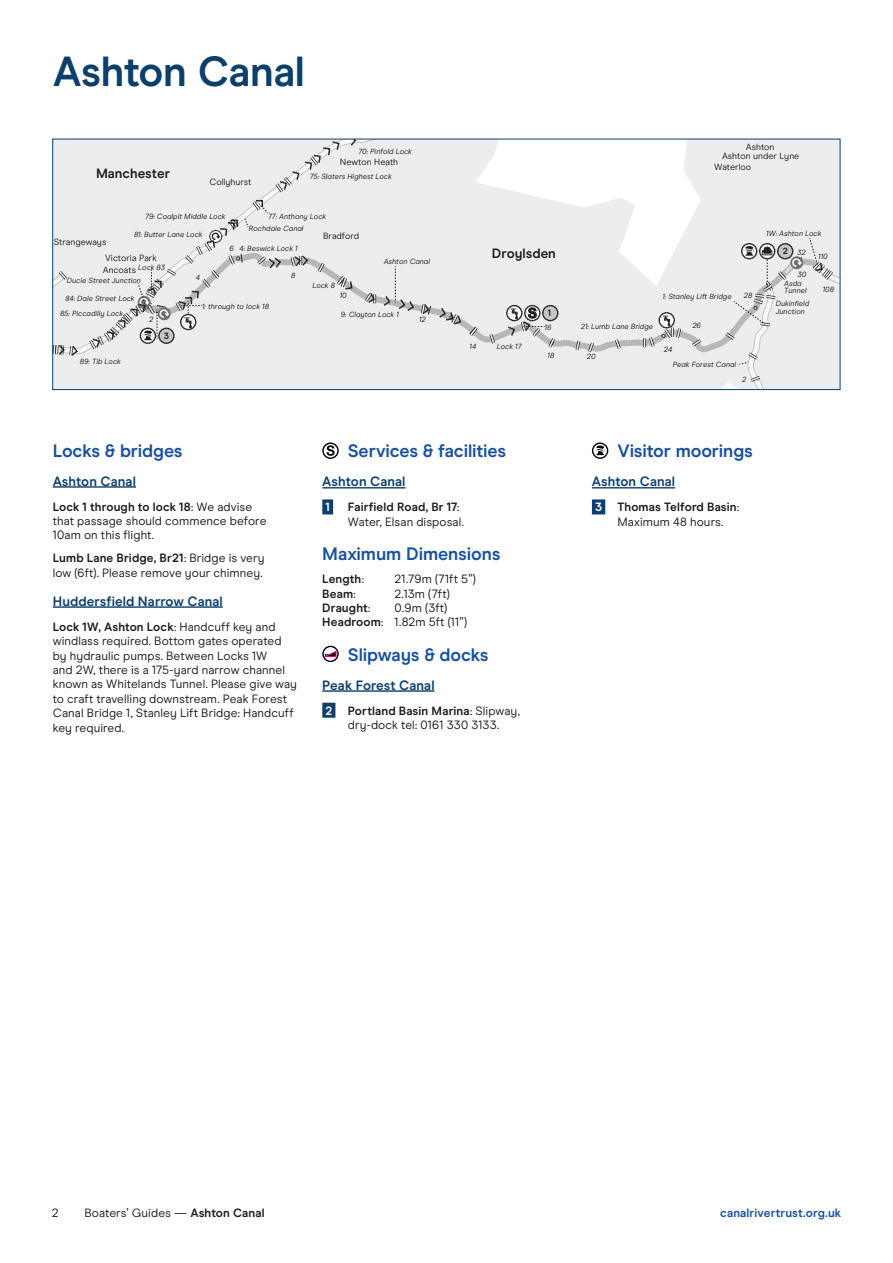
<style>
.page{position:relative;width:893px;height:1263px;background:#fff}
.page>*{position:absolute;margin:0;border:0;box-sizing:border-box;transform-origin:0 0}
.t1{font:700 42px "Modern Era";letter-spacing:-.01em;color:#0c3f6c}
.t2{font:700 18px "Modern Era";letter-spacing:-.01em;color:#1951a0}
.t3{font:700 13.5px "Modern Era";letter-spacing:.005em;color:#0c3f6c}
.t4{font:700 13.5px "Modern Era";color:#1d1d1b}
.t5{font:12px/14.4px "Modern Era";letter-spacing:.01em;color:#1d1d1b}
.t6{font:700 12px/14.4px "Modern Era";letter-spacing:.01em;color:#1d1d1b}
.t7{font:700 12px "Modern Era";letter-spacing:.01em;color:#1951a0}
.t8{font:12px "Modern Era";letter-spacing:.03em;color:#1d1d1b}
.t9{font:700 12px "Modern Era";color:#fff}
.t10{font:9px/9px "Modern Era";color:#1d1d1b;text-align:center}
.t11{font:700 9px "Modern Era";color:#1d1d1b}
.t12{font:italic 7.5px/7.5px "Modern Era";color:#1d1d1b}
.s1{font-weight:700}
.s2{font-weight:400}
</style>
<div class="page">
<hr style="left:53px;top:486px;width:83px;height:2px;background:#0c3f6c">
<hr style="left:53px;top:606px;width:170px;height:2px;background:#0c3f6c">
<hr style="left:322px;top:487px;width:83px;height:1px;background:#0c3f6c">
<div style="left:322px;top:499px;width:11px;height:15px;background:#0c3f6c"></div>
<hr style="left:322px;top:690px;width:113px;height:2px;background:#0c3f6c">
<div style="left:322px;top:703px;width:13px;height:15px;background:#0c3f6c"></div>
<svg style="left:323px;top:443px;width:15px;height:15px"></svg>
<div style="left:322px;top:442px;width:17px;height:17px;border:1px solid #000;border-radius:50%"></div>
<svg style="left:326px;top:445px;width:9px;height:11px"></svg>
<svg style="left:323px;top:646px;width:15px;height:15px"></svg>
<div style="left:322px;top:646px;width:17px;height:16px;border:1px solid #000;border-radius:50%"></div>
<svg style="left:325px;top:651px;width:11px;height:6px"></svg>
<hr style="left:592px;top:487px;width:83px;height:1px;background:#0c3f6c">
<div style="left:592px;top:499px;width:13px;height:15px;background:#0c3f6c"></div>
<svg style="left:593px;top:443px;width:15px;height:15px"></svg>
<div style="left:592px;top:442px;width:16px;height:17px;border:1px solid #000;border-radius:50%"></div>
<svg style="left:596px;top:445px;width:9px;height:10px"></svg>
<svg style="left:55px;top:141px;width:667px;height:247px"></svg>
<svg style="left:137px;top:210px;width:585px;height:170px"></svg>
<svg style="left:432px;top:141px;width:81px;height:210px"></svg>
<svg style="left:432px;top:141px;width:80px;height:171px"></svg>
<svg style="left:487px;top:331px;width:10px;height:16px"></svg>
<svg style="left:573px;top:337px;width:23px;height:18px"></svg>
<svg style="left:613px;top:336px;width:10px;height:16px"></svg>
<svg style="left:689px;top:336px;width:16px;height:13px"></svg>
<svg style="left:438px;top:306px;width:43px;height:33px"></svg>
<div style="left:506px;top:305px;width:16px;height:16px;border:1px dashed #1d1d1b;border-radius:50%"></div>
<div style="left:524px;top:305px;width:16px;height:16px;border:1px dashed #1d1d1b;border-radius:50%"></div>
<div style="left:542px;top:305px;width:16px;height:16px;border:1px dashed #1d1d1b;border-radius:50%"></div>
<svg style="left:659px;top:313px;width:15px;height:15px"></svg>
<div style="left:658px;top:312px;width:17px;height:16px;border:1px dashed #1d1d1b;border-radius:50%"></div>
<svg style="left:643px;top:316px;width:40px;height:34px"></svg>
<svg style="left:506px;top:308px;width:52px;height:43px"></svg>
<svg style="left:722px;top:141px;width:116px;height:247px"></svg>
<svg style="left:55px;top:141px;width:377px;height:220px"></svg>
<div style="left:53px;top:139px;width:787px;height:251px;border:1px solid #0c3f6c"></div>
<h1 class="t1" style="left:53px;top:46px;width:254px">Ashton Canal</h1>
<p class="t4" style="left:96px;top:165px;width:75px">Manchester</p>
<p class="t10" style="left:209px;top:177px;width:44px">Collyhurst</p>
<p class="t12" style="left:358px;top:148px;width:55px">70: Pinfold Lock</p>
<p class="t10" style="left:340px;top:158px;width:60px">Newton Heath</p>
<p class="t12" style="left:310px;top:172px;width:84px">75: Slaters Highest Lock</p>
<p class="t12" style="left:145px;top:212px;width:82px">79: Coalpit Middle Lock</p>
<p class="t12" style="left:268px;top:213px;width:60px">77: Anthony Lock</p>
<p class="t10" style="left:54px;top:237px;width:54px">Strangeways</p>
<p class="t12" style="left:134px;top:231px;width:70px">81: Butter Lane Lock</p>
<p class="t10" style="left:105px;top:253px;width:53px">Victoria Park</p>
<p class="t12" style="left:138px;top:264px;width:28px">Lock 83</p>
<p class="t10" style="left:103px;top:265px;width:35px">Ancoats</p>
<p class="t12" style="left:67px;top:277px;width:76px">Ducie Street Junction</p>
<p class="t12" style="left:65px;top:294px;width:71px">84: Dale Street Lock</p>
<p class="t12" style="left:196px;top:274px;width:6px">4</p>
<p class="t12" style="left:249px;top:225px;width:56px">Rochdale Canal</p>
<p class="t12" style="left:229px;top:245px;width:70px">6 4: Beswick Lock 1</p>
<p class="t12" style="left:291px;top:272px;width:6px">8</p>
<p class="t10" style="left:323px;top:231px;width:37px">Bradford</p>
<p class="t12" style="left:312px;top:282px;width:24px">Lock 8</p>
<p class="t12" style="left:340px;top:291px;width:9px">10</p>
<p class="t12" style="left:384px;top:258px;width:48px">Ashton Canal</p>
<p class="t12" style="left:60px;top:309px;width:65px">85: Piccadilly Lock</p>
<p class="t12" style="left:80px;top:358px;width:42px">89: Tib Lock</p>
<p class="t12" style="left:149px;top:315px;width:6px">2</p>
<p class="t11" style="left:164px;top:330px;width:7px">3</p>
<p class="t12" style="left:202px;top:302px;width:68px">1: through to lock 18</p>
<p class="t12" style="left:341px;top:311px;width:60px">9: Clayton Lock 1</p>
<p class="t12" style="left:419px;top:316px;width:8px">12</p>
<p class="t10" style="left:722px;top:143px;width:79px">Ashton<br>Ashton under Lyne</p>
<p class="t10" style="left:714px;top:162px;width:39px">Waterloo</p>
<p class="t4" style="left:492px;top:246px;width:66px">Droylsden</p>
<p class="t11" style="left:548px;top:308px;width:5px">1</p>
<p class="t12" style="left:662px;top:293px;width:71px">1: Stanley Lift Bridge</p>
<p class="t12" style="left:744px;top:291px;width:10px">28</p>
<p class="t12" style="left:766px;top:229px;width:57px">1W: Ashton Lock</p>
<p class="t12" style="left:818px;top:253px;width:11px">110</p>
<p class="t12" style="left:823px;top:285px;width:13px">108</p>
<p class="t11" style="left:783px;top:246px;width:7px">2</p>
<p class="t12" style="left:797px;top:249px;width:10px">32</p>
<p class="t12" style="left:784px;top:270px;width:24px;line-height:9px;text-indent:13px">30<br>Asda</p>
<p class="t12" style="left:784px;top:287px;width:24px">Tunnel</p>
<p class="t12" style="left:776px;top:300px;width:35px">Dukinfield<br>Junction</p>
<p class="t12" style="left:469px;top:343px;width:8px">14</p>
<p class="t12" style="left:497px;top:343px;width:27px">Lock 17</p>
<p class="t12" style="left:581px;top:323px;width:74px">21: Lumb Lane Bridge</p>
<p class="t12" style="left:544px;top:323px;width:8px">16</p>
<p class="t12" style="left:548px;top:351px;width:8px">18</p>
<p class="t12" style="left:587px;top:353px;width:10px">20</p>
<p class="t12" style="left:664px;top:345px;width:10px">24</p>
<p class="t12" style="left:692px;top:321px;width:10px">26</p>
<p class="t12" style="left:673px;top:361px;width:65px">Peak Forest Canal</p>
<p class="t12" style="left:742px;top:376px;width:6px">2</p>
<h2 class="t2" style="left:53px;top:440px;width:131px">Locks &amp; bridges</h2>
<p class="t3" style="left:53px;top:473px;width:85px">Ashton Canal</p>
<p class="t5" style="left:53px;top:499px;width:215px"><span class="s1">Lock 1 through to lock 18</span>: We advise that passage should commence before<br>10am on this flight.</p>
<p class="t5" style="left:53px;top:551px;width:213px"><span class="s1">Lumb Lane Bridge, Br21</span>: Bridge is very low (6ft). Please remove your chimney.</p>
<p class="t3" style="left:53px;top:593px;width:172px">Huddersfield Narrow Canal</p>
<p class="t5" style="left:53px;top:619px;width:246px"><span class="s1">Lock 1W, Ashton Lock</span>: Handcuff key and windlass required. Bottom gates operated by hydraulic pumps. Between Locks 1W<br>and 2W, there is a 175-yard narrow channel known as Whitelands Tunnel. Please give way to craft travelling downstream. Peak Forest Canal Bridge 1, Stanley Lift Bridge: Handcuff key required.</p>
<h2 class="t2" style="left:348px;top:441px;width:160px">Services &amp; facilities</h2>
<p class="t3" style="left:322px;top:474px;width:85px">Ashton Canal</p>
<p class="t9" style="left:326px;top:500px;width:6px">1</p>
<p class="t5" style="left:348px;top:500px;width:118px"><span class="s1">Fairfield Road, Br 17</span>:<br>Water, Elsan disposal.</p>
<h2 class="t2" style="left:322px;top:543px;width:180px">Maximum Dimensions</h2>
<p class="t6" style="left:322px;top:572px;width:43px">Length<span class="s2">:</span></p>
<p class="t8" style="left:395px;top:572px;width:83px">21.79m (71ft 5”)</p>
<p class="t6" style="left:322px;top:586px;width:35px">Beam<span class="s2">:</span></p>
<p class="t5" style="left:395px;top:586px;width:57px">2.13m (7ft)</p>
<p class="t6" style="left:322px;top:601px;width:50px">Draught<span class="s2">:</span></p>
<p class="t5" style="left:322px;top:601px;width:146px;text-indent:72px">0.9m (3ft)<br><span class="s1">Headroom</span>: 1.82m 5ft (11”)</p>
<h2 class="t2" style="left:348px;top:644px;width:142px">Slipways &amp; docks</h2>
<p class="t3" style="left:322px;top:677px;width:114px">Peak Forest Canal</p>
<p class="t9" style="left:326px;top:703px;width:8px">2</p>
<p class="t5" style="left:348px;top:703px;width:174px"><span class="s1">Portland Basin Marina</span>: Slipway, dry-dock tel: 0161 330 3133.</p>
<h2 class="t2" style="left:617px;top:441px;width:137px">Visitor moorings</h2>
<p class="t3" style="left:592px;top:474px;width:85px">Ashton Canal</p>
<p class="t9" style="left:595px;top:500px;width:8px">3</p>
<p class="t6" style="left:617px;top:500px;width:123px">Thomas Telford Basin<span class="s2">:<br>Maximum 48 hours.</span></p>
<p class="t5" style="left:52px;top:1206px;width:8px">2</p>
<p class="t5" style="left:84px;top:1206px;width:182px">Boaters’ Guides — <span class="s1">Ashton Canal</span></p>
<p class="t7" style="left:720px;top:1206px;width:123px">canalrivertrust.org.uk</p>
</div>
